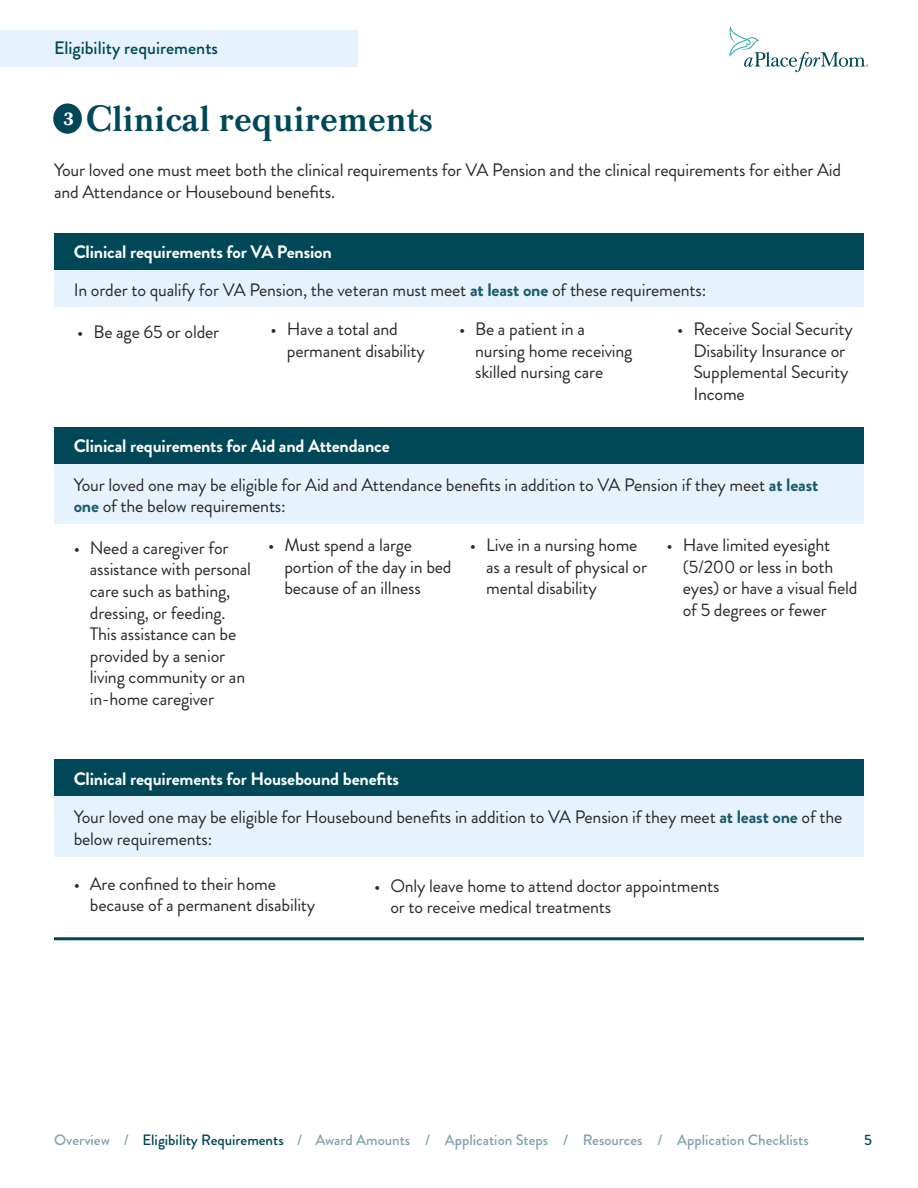
<style>
.page{position:relative;width:918px;height:1188px;background:#fff}
.page>*{position:absolute;margin:0;border:0;box-sizing:border-box;transform-origin:0 0}
.t1{font:700 36px "Baskerville Classico";color:#004858}
.t2{font:700 19.5px "Source Serif Pro";color:#fff}
.t3{font:18px/21.6px "Brandon Grotesque";letter-spacing:-.01em;color:#292929}
.t4{font:700 18px "Brandon Grotesque";letter-spacing:-.01em;color:#fff}
.t5{font:500 18px "Brandon Grotesque";color:#004858}
.t6{font:500 15px "Brandon Grotesque";color:#80a3ac}
.t7{font:500 15px "Brandon Grotesque";color:#004858}
.s1{font-weight:700;color:#1a5a69}
.s2{color:#004858}
</style>
<div class="page">
<div style="left:0;top:30px;width:358px;height:37px;background:#e6f2fc"></div>
<div style="left:54px;top:233px;width:810px;height:37px;background:#004858"></div>
<div style="left:54px;top:270px;width:810px;height:37px;background:#e6f2fc"></div>
<div style="left:54px;top:463px;width:810px;height:61px;background:#e6f2fc"></div>
<div style="left:54px;top:796px;width:810px;height:61px;background:#e6f2fc"></div>
<div style="left:54px;top:427px;width:810px;height:36px;background:#004858"></div>
<div style="left:54px;top:760px;width:810px;height:36px;background:#004858"></div>
<svg style="left:729px;top:26px;width:139px;height:46px"></svg>
<hr style="left:54px;top:937px;width:810px;height:3px;background:#004858">
<div style="left:53px;top:103px;width:29px;height:31px;background:#004858;border-radius:50%"></div>
<p class="t5" style="left:54px;top:35px;width:166px">Eligibility requirements</p>
<p class="t2" style="left:63px;top:105px;width:12px">3</p>
<h1 class="t1" style="left:86px;top:96px;width:349px">Clinical requirements</h1>
<p class="t3" style="left:54px;top:159px;width:789px">Your loved one must meet both the clinical requirements for VA Pension and the clinical requirements for either Aid and Attendance or Housebound benefits.</p>
<p class="t4" style="left:74px;top:239px;width:260px">Clinical requirements for VA Pension</p>
<p class="t3" style="left:74px;top:279px;width:634px">In order to qualify for VA Pension, the veteran must meet <span class="s1">at least one</span> of these requirements:</p>
<p class="t3" style="left:77px;top:321px;width:143px">• Be age 65 or older</p>
<p class="t3" style="left:287px;top:319px;width:140px;text-indent:-16px">• Have a total and permanent disability</p>
<p class="t4" style="left:74px;top:433px;width:318px">Clinical requirements for Aid and Attendance</p>
<p class="t3" style="left:475px;top:319px;width:159px;text-indent:-16px">• Be a patient in a nursing home receiving skilled nursing care</p>
<p class="t3" style="left:693px;top:319px;width:161px;text-indent:-16px">• Receive Social Security<br>Disability Insurance or<br>Supplemental Security<br>Income</p>
<p class="t3" style="left:74px;top:474px;width:746px">Your loved one may be eligible for Aid and Attendance benefits in addition to VA Pension if they meet <span class="s1">at least one</span> of the below requirements:</p>
<p class="t3" style="left:90px;top:537px;width:163px;text-indent:-16px">• Need a caregiver for assistance with personal care such as bathing, dressing, or feeding.<br>This assistance can be provided by a senior living community or an in-home caregiver</p>
<p class="t3" style="left:284px;top:535px;width:169px;text-indent:-16px">• Must spend a large portion of the day in bed because of an illness</p>
<p class="t3" style="left:486px;top:535px;width:162px;text-indent:-16px">• Live in a nursing home as a result of physical or mental disability</p>
<p class="t3" style="left:683px;top:535px;width:176px;text-indent:-16px">• Have limited eyesight (5/200 or less in both eyes) or have a visual field of 5 degrees or fewer</p>
<p class="t4" style="left:74px;top:766px;width:327px">Clinical requirements for Housebound benefits</p>
<p class="t3" style="left:74px;top:807px;width:770px">Your loved one may be eligible for Housebound benefits in addition to VA Pension if they meet <span class="s1">at least one</span> of the below requirements:</p>
<p class="t3" style="left:90px;top:873px;width:227px;text-indent:-16px">• Are confined to their home because of a permanent disability</p>
<p class="t3" style="left:390px;top:875px;width:331px;text-indent:-16px">• Only leave home to attend doctor appointments or to receive medical treatments</p>
<p class="t6" style="left:54px;top:1129px;width:756px">Overview / <span class="s2">Eligibility Requirements</span> / Award Amounts / Application Steps / Resources / Application Checklists</p>
<p class="t7" style="left:864px;top:1129px;width:9px">5</p>
</div>
